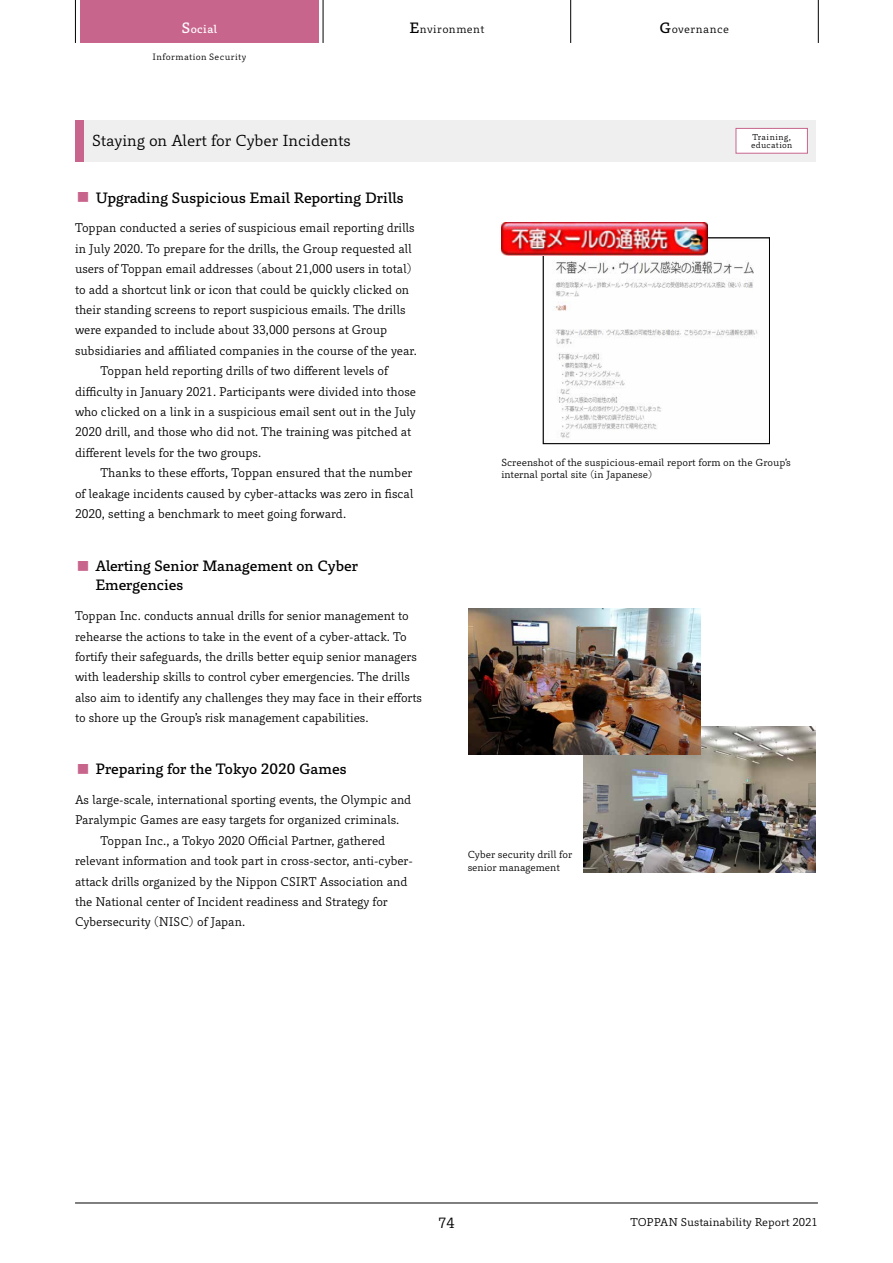
<style>
.page{position:relative;width:893px;height:1263px;background:#fff}
.page>*{position:absolute;margin:0;border:0;box-sizing:border-box;transform-origin:0 0}
.t1{font:14.85px "Toppan Bunkyu Gothic Pr 6 N";letter-spacing:-.01em;color:#000}
.t2{font:13.8px/19.2px "Toppan Bunkyu Gothic Pr 6 N DB";color:#000}
.t3{font:13.8px "Toppan Bunkyu Gothic Pr 6 N";color:#000}
.t4{font:11.7px/20.4px "Toppan Bunkyu Gothic Pr 6 N";color:#000;scale:.96 1}
.t5{font:10.65px "Toppan Bunkyu Gothic Pr 6 N";color:#000}
.t6{font:10.65px "Toppan Bunkyu Gothic Pr 6 N";letter-spacing:.035em;color:#000}
.t7{font:10.65px "Toppan Bunkyu Gothic Pr 6 N DB";letter-spacing:.03em;color:#fff}
.t8{font:9.6px/12.8px "Toppan Bunkyu Gothic Pr 6 N";color:#000}
.t9{font:8.55px "Toppan Bunkyu Gothic Pr 6 N";letter-spacing:.04em;color:#000}
.t10{font:7.95px/8.6px "Toppan Bunkyu Gothic Pr 6 N";letter-spacing:.035em;color:#000}
.s1{font-size:13.8px}
.s2{font-family:"Toppan Bunkyu Gothic Pr 6 N DB";font-size:13.8px}
.s3{font-size:15.9px;color:#c8658d}
</style>
<div class="page">
<div style="left:75px;top:120px;width:741px;height:42px;background:#efefef"></div>
<div style="left:736px;top:128px;width:71px;height:25px;background:#fff"></div>
<div style="left:736px;top:128px;width:72px;height:26px;border:1px solid #c8658d"></div>
<div style="left:75px;top:120px;width:9px;height:42px;background:#c8658d"></div>
<img style="left:554px;top:240px;width:204px;height:198px">
<div style="left:543px;top:238px;width:227px;height:206px;border:1px solid #000"></div>
<img style="left:501px;top:222px;width:206px;height:34px">
<img style="left:584px;top:726px;width:232px;height:146px">
<img style="left:469px;top:609px;width:232px;height:146px">
<hr style="left:75px;top:0;width:1px;height:43px;background:#000">
<hr style="left:323px;top:0;width:1px;height:43px;background:#000">
<hr style="left:570px;top:0;width:1px;height:43px;background:#000">
<hr style="left:818px;top:0;width:1px;height:43px;background:#000">
<div style="left:80px;top:0;width:238px;height:43px;background:#c8658d"></div>
<hr style="left:75px;top:1203px;width:743px;height:1px;background:#000">
<p class="t7" style="left:182px;top:23px;width:37px"><span class="s1">S</span>ocial</p>
<p class="t6" style="left:409px;top:23px;width:76px"><span class="s2">E</span>nvironment</p>
<p class="t6" style="left:660px;top:23px;width:71px"><span class="s2">G</span>overnance</p>
<p class="t9" style="left:152px;top:52px;width:95px">Information Security</p>
<p class="t1" style="left:92px;top:133px;width:260px">Staying on Alert for Cyber Incidents</p>
<p class="t10" style="left:751px;top:133px;width:43px">Training, education</p>
<p class="t2" style="left:75px;top:188px;width:330px"><span class="s3">■</span> Upgrading Suspicious Email Reporting Drills</p>
<p class="t4" style="left:75px;top:218px;width:355px">Toppan conducted a series of suspicious email reporting drills</p>
<p class="t4" style="left:75px;top:239px;width:352px">in July 2020. To prepare for the drills, the Group requested all</p>
<p class="t4" style="left:75px;top:259px;width:352px">users of Toppan email addresses (about 21,000 users in total)</p>
<p class="t4" style="left:75px;top:279px;width:350px">to add a shortcut link or icon that could be quickly clicked on</p>
<p class="t4" style="left:75px;top:300px;width:346px">their standing screens to report suspicious emails. The drills</p>
<p class="t4" style="left:75px;top:320px;width:327px">were expanded to include about 33,000 persons at Group</p>
<p class="t4" style="left:75px;top:341px;width:358px">subsidiaries and affiliated companies in the course of the year.</p>
<p class="t4" style="left:101px;top:361px;width:301px">Toppan held reporting drills of two different levels of</p>
<p class="t4" style="left:75px;top:381px;width:357px">difficulty in January 2021. Participants were divided into those</p>
<p class="t4" style="left:75px;top:402px;width:356px">who clicked on a link in a suspicious email sent out in the July</p>
<p class="t4" style="left:75px;top:422px;width:352px">2020 drill, and those who did not. The training was pitched at</p>
<p class="t4" style="left:75px;top:443px;width:195px">different levels for the two groups.</p>
<p class="t4" style="left:101px;top:463px;width:326px">Thanks to these efforts, Toppan ensured that the number</p>
<p class="t4" style="left:75px;top:483px;width:354px">of leakage incidents caused by cyber-attacks was zero in fiscal</p>
<p class="t4" style="left:75px;top:504px;width:284px">2020, setting a benchmark to meet going forward.</p>
<p class="t2" style="left:95px;top:557px;width:264px;text-indent:-20px"><span class="s3">■</span> Alerting Senior Management on Cyber<br>Emergencies</p>
<p class="t4" style="left:75px;top:606px;width:363px">Toppan Inc. conducts annual drills for senior management to rehearse the actions to take in the event of a cyber-attack. To fortify their safeguards, the drills better equip senior managers with leadership skills to control cyber emergencies. The drills also aim to identify any challenges they may face in their efforts to shore up the Group’s risk management capabilities.</p>
<p class="t2" style="left:75px;top:760px;width:273px"><span class="s3">■</span> Preparing for the Tokyo 2020 Games</p>
<p class="t4" style="left:75px;top:790px;width:352px">As large-scale, international sporting events, the Olympic and</p>
<p class="t4" style="left:75px;top:810px;width:339px">Paralympic Games are easy targets for organized criminals.</p>
<p class="t4" style="left:101px;top:830px;width:298px">Toppan Inc., a Tokyo 2020 Official Partner, gathered</p>
<p class="t4" style="left:75px;top:851px;width:353px">relevant information and took part in cross-sector, anti-cyber-</p>
<p class="t4" style="left:75px;top:871px;width:348px">attack drills organized by the Nippon CSIRT Association and</p>
<p class="t4" style="left:75px;top:892px;width:327px">the National center of Incident readiness and Strategy for</p>
<p class="t4" style="left:75px;top:912px;width:179px">Cybersecurity (NISC) of Japan.</p>
<p class="t8" style="left:501px;top:456px;width:291px">Screenshot of the suspicious-email report form on the Group’s internal portal site (in Japanese)</p>
<p class="t8" style="left:468px;top:848px;width:106px">Cyber security drill for senior management</p>
<p class="t3" style="left:438px;top:1215px;width:18px">74</p>
<p class="t5" style="left:631px;top:1216px;width:189px">TOPPAN Sustainability Report 2021</p>
</div>
